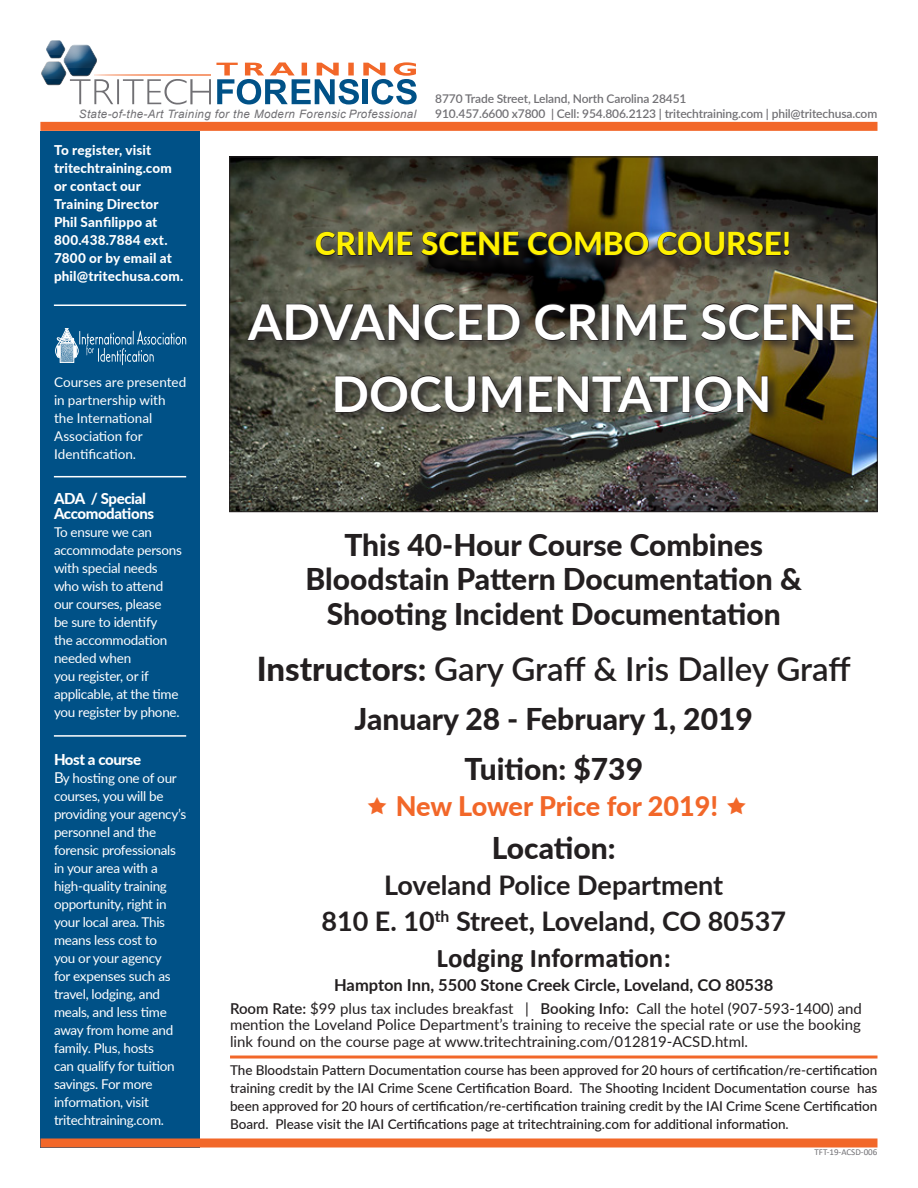
<style>
.page{position:relative;width:918px;height:1188px;background:#fff}
.page>*{position:absolute;margin:0;border:0;box-sizing:border-box;transform-origin:0 0}
.t1{font:700 49.5px/72px "Lato";color:#fff;text-align:center}
.t2{font:600 33px "Lato";letter-spacing:-.005em;color:#231f20}
.t3{font:800 31.5px "Lato";color:#fff101}
.t4{font:800 30px "Lato";color:#231f20}
.t5{font:700 27px "Lato";color:#231f20}
.t6{font:800 27px "Lato";letter-spacing:-.005em;color:#f26729}
.t7{font:700 27px "Calibri";color:#231f20}
.t8{font:700 16.5px "Lato";color:#231f20}
.t9{font:15px/16.5px "Lato";color:#231f20;text-align:justify}
.t10{font:800 15px "Lato";letter-spacing:-.025em;color:#fff}
.Paragraph_Text{font:13.5px/18px "Lato";letter-spacing:-.02em;color:#fff}
.t11{font:500 13.5px/18px "Lato";color:#231f20;text-align:justify}
.t12{font:800 13.5px/18px "Lato";letter-spacing:.01em;color:#fff}
.Paragraph_Text-2{font:13.5px/18px "Lato";color:#fff}
.t13{font:600 12px "Lato";letter-spacing:-.01em;color:#717074}
.t14{font:italic 11.55px "Arial";letter-spacing:.03em;color:#717074}
.t15{font:9px "Calibri";color:#717074}
.s1{font-size:15px}
.s2{font-weight:800}
.s3{font-weight:600}
</style>
<div class="page">
<img style="left:232px;top:159px;width:644px;height:351px">
<div style="left:40px;top:131px;width:160px;height:1017px;background:#005187"></div>
<svg style="left:41px;top:41px;width:376px;height:64px"></svg>
<div style="left:40px;top:122px;width:837px;height:9px;background:#f26729"></div>
<svg style="left:55px;top:328px;width:131px;height:37px"></svg>
<hr style="left:54px;top:476px;width:132px;height:1px;background:#fff">
<hr style="left:54px;top:304px;width:132px;height:2px;background:#fff">
<hr style="left:54px;top:735px;width:132px;height:2px;background:#fff">
<div style="left:245px;top:301px;width:621px;height:124px;background:#231f20;opacity:.83"></div>
<svg style="left:247px;top:303px;width:274px;height:38px;background:#46443c"></svg>
<svg style="left:535px;top:303px;width:65px;height:38px;background:#322f29"></svg>
<div style="left:602px;top:304px;width:7px;height:36px;border:1px solid #231f20"></div>
<svg style="left:616px;top:303px;width:41px;height:38px;background:#4f4d45"></svg>
<svg style="left:663px;top:304px;width:24px;height:37px"></svg>
<svg style="left:700px;top:303px;width:124px;height:38px;background:#4f4a3b"></svg>
<svg style="left:830px;top:304px;width:24px;height:37px"></svg>
<svg style="left:335px;top:375px;width:141px;height:38px;background:#4d4c42"></svg>
<svg style="left:482px;top:375px;width:40px;height:38px;background:#4c4b42"></svg>
<svg style="left:529px;top:375px;width:150px;height:38px;background:#52524a"></svg>
<div style="left:682px;top:376px;width:8px;height:36px;border:1px solid #231f20"></div>
<svg style="left:695px;top:375px;width:73px;height:38px;background:#535345"></svg>
<div style="left:40px;top:1138px;width:838px;height:10px;background:#f26729"></div>
<hr style="left:230px;top:1056px;width:648px;height:3px;background:#f26729">
<div style="left:318px;top:235px;width:490px;height:40px;background:#231f20;opacity:.75"></div>
<svg style="left:315px;top:231px;width:43px;height:25px"></svg>
<div style="left:358px;top:232px;width:6px;height:24px;border:1px solid #231f20"></div>
<svg style="left:367px;top:232px;width:46px;height:24px"></svg>
<svg style="left:421px;top:231px;width:98px;height:25px;background:#1f1e1c"></svg>
<svg style="left:528px;top:231px;width:121px;height:25px;background:#312e22"></svg>
<svg style="left:657px;top:231px;width:133px;height:26px;background:#3f3c38"></svg>
<p class="t14" style="left:79px;top:107px;width:339px">State-of-the-Art Training for the Modern Forensic Professional</p>
<p class="t13" style="left:435px;top:90px;width:253px">8770 Trade Street, Leland, North Carolina 28451</p>
<p class="t13" style="left:435px;top:105px;width:444px">910.457.6600 x7800 | Cell: 954.806.2123 | tritechtraining.com | phil@tritechusa.com</p>
<p class="t12" style="left:54px;top:141px;width:131px">To register, visit tritechtraining.com or contact our<br>Training Director<br>Phil Sanfilippo at<br>800.438.7884 ext.<br>7800 or by email at phil@tritechusa.com.</p>
<p class="Paragraph_Text-2" style="left:54px;top:373px;width:134px">Courses are presented in partnership with the International<br>Association for<br>Identification.</p>
<p class="t10" style="left:54px;top:487px;width:93px">ADA / Special</p>
<p class="t10" style="left:54px;top:502px;width:102px">Accomodations</p>
<p class="Paragraph_Text" style="left:54px;top:523px;width:130px">To ensure we can accommodate persons with special needs who wish to attend our courses, please<br>be sure to identify<br>the accommodation needed when<br>you register, or if applicable, at the time you register by phone.</p>
<p class="t10" style="left:54px;top:748px;width:89px">Host a course</p>
<p class="Paragraph_Text" style="left:54px;top:769px;width:134px"><span class="s1">B</span>y hosting one of our courses, you will be providing your agency’s personnel and the forensic professionals in your area with a high-quality training opportunity, right in your local area. This means less cost to<br>you or your agency<br>for expenses such as travel, lodging, and meals, and less time away from home and family. Plus, hosts<br>can qualify for tuition savings. For more information, visit tritechtraining.com.</p>
<p class="t3" style="left:315px;top:221px;width:478px">CRIME SCENE COMBO COURSE!</p>
<p class="t1" style="left:248px;top:284px;width:609px">ADVANCED CRIME SCENE<br>DOCUMENTATION</p>
<p class="t4" style="left:344px;top:522px;width:420px">This 40-Hour Course Combines</p>
<p class="t4" style="left:306px;top:557px;width:498px">Bloodstain Pattern Documentation &amp;</p>
<p class="t4" style="left:327px;top:591px;width:456px">Shooting Incident Documentation</p>
<p class="t2" style="left:257px;top:645px;width:596px"><span class="s2">Instructors:</span> Gary Graff &amp; Iris Dalley Graff</p>
<p class="t4" style="left:355px;top:697px;width:400px">January 28 - February 1, 2019</p>
<p class="t4" style="left:464px;top:747px;width:180px">Tuition: $739</p>
<p class="t6" style="left:396px;top:786px;width:324px">New Lower Price for 2019!</p>
<p class="t4" style="left:492px;top:825px;width:125px">Location:</p>
<p class="t5" style="left:384px;top:865px;width:341px">Loveland Police Department</p>
<p class="t5" style="left:321px;top:901px;width:466px">810 E. 10<sup>th</sup> Street, Loveland, CO 80537</p>
<p class="t7" style="left:437px;top:939px;width:236px">Lodging Information:</p>
<p class="t8" style="left:334px;top:972px;width:441px">Hampton Inn, 5500 Stone Creek Circle, Loveland, CO 80538</p>
<p class="t9" style="left:230px;top:999px;width:633px"><span class="s3">Room Rate:</span> $99 plus tax includes breakfast | <span class="s3">Booking Info:</span> Call the hotel (907-593-1400) and mention the Loveland Police Department’s training to receive the special rate or use the booking link found on the course page at www.tritechtraining.com/012819-ACSD.html.</p>
<p class="t11" style="left:230px;top:1060px;width:649px">The Bloodstain Pattern Documentation course has been approved for 20 hours of certification/re-certification training credit by the IAI Crime Scene Certification Board. The Shooting Incident Documentation course has been approved for 20 hours of certification/re-certification training credit by the IAI Crime Scene Certification Board. Please visit the IAI Certifications page at tritechtraining.com for additional information.</p>
<p class="t15" style="left:815px;top:1146px;width:64px">TFT-19-ACSD-006</p>
</div>
